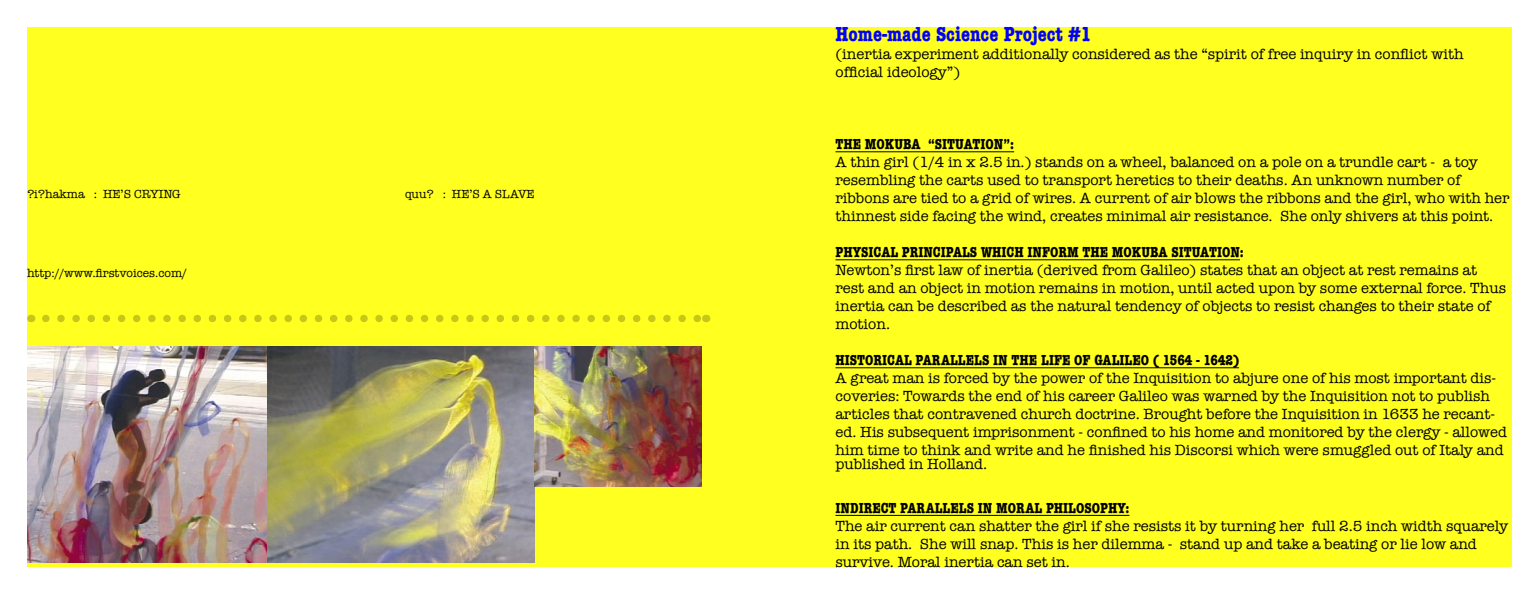
<style>
.page{position:relative;width:1539px;height:594px;background:#fff}
.page>*{position:absolute;margin:0;border:0;box-sizing:border-box;transform-origin:0 0}
.t1{font:700 condensed 21px "American Typewriter";color:#00f}
.t2{font:15px/18px "American Typewriter";color:#000}
.t3{font:700 condensed 15px "American Typewriter";color:#000}
.t4{font:12px "American Typewriter";color:#000}
</style>
<div class="page">
<div style="left:27px;top:27px;width:1485px;height:540px;background:#ffff20"></div>
<hr style="left:836px;top:152px;width:178px;height:1px;background:#000">
<hr style="left:836px;top:260px;width:404px;height:1px;background:#000">
<hr style="left:836px;top:368px;width:403px;height:1px;background:#000">
<hr style="left:836px;top:515px;width:293px;height:1px;background:#000">
<svg style="left:46px;top:315px;width:652px;height:7px"></svg>
<img style="left:27px;top:347px;width:507px;height:216px">
<img style="left:534px;top:347px;width:168px;height:140px">
<p class="t4" style="left:27px;top:185px;width:155px">?i?hakma : HE’S CRYING</p>
<p class="t4" style="left:405px;top:185px;width:131px">quu? : HE’S A SLAVE</p>
<p class="t4" style="left:27px;top:264px;width:162px">http://www.firstvoices.com/</p>
<h1 class="t1" style="left:836px;top:18px;width:257px">Home-made Science Project #1</h1>
<p class="t2" style="left:836px;top:45px;width:630px">(inertia experiment additionally considered as the “spirit of free inquiry in conflict with official ideology”)</p>
<p class="t3" style="left:836px;top:132px;width:180px">THE MOKUBA “SITUATION”:</p>
<p class="t2" style="left:836px;top:153px;width:676px">A thin girl (1/4 in x 2.5 in.) stands on a wheel, balanced on a pole on a trundle cart - a toy resembling the carts used to transport heretics to their deaths. An unknown number of ribbons are tied to a grid of wires. A current of air blows the ribbons and the girl, who with her thinnest side facing the wind, creates minimal air resistance. She only shivers at this point.</p>
<p class="t3" style="left:836px;top:240px;width:410px">PHYSICAL PRINCIPALS WHICH INFORM THE MOKUBA SITUATION:</p>
<p class="t2" style="left:836px;top:261px;width:672px">Newton’s first law of inertia (derived from Galileo) states that an object at rest remains at rest and an object in motion remains in motion, until acted upon by some external force. Thus inertia can be described as the natural tendency of objects to resist changes to their state of motion.</p>
<p class="t3" style="left:836px;top:348px;width:405px">HISTORICAL PARALLELS IN THE LIFE OF GALILEO ( 1564 - 1642)</p>
<p class="t2" style="left:836px;top:369px;width:673px">A great man is forced by the power of the Inquisition to abjure one of his most important dis&shy;coveries: Towards the end of his career Galileo was warned by the Inquisition not to publish articles that contravened church doctrine. Brought before the Inquisition in 1633 he recant&shy;ed. His subsequent imprisonment - confined to his home and monitored by the clergy - allowed him time to think and write and he finished his Discorsi which were smuggled out of Italy and</p>
<p class="t2" style="left:836px;top:454px;width:153px">published in Holland.</p>
<p class="t3" style="left:836px;top:496px;width:295px">INDIRECT PARALLELS IN MORAL PHILOSOPHY:</p>
<p class="t2" style="left:836px;top:516px;width:674px">The air current can shatter the girl if she resists it by turning her full 2.5 inch width squarely in its path. She will snap. This is her dilemma - stand up and take a beating or lie low and survive. Moral inertia can set in.</p>
</div>
